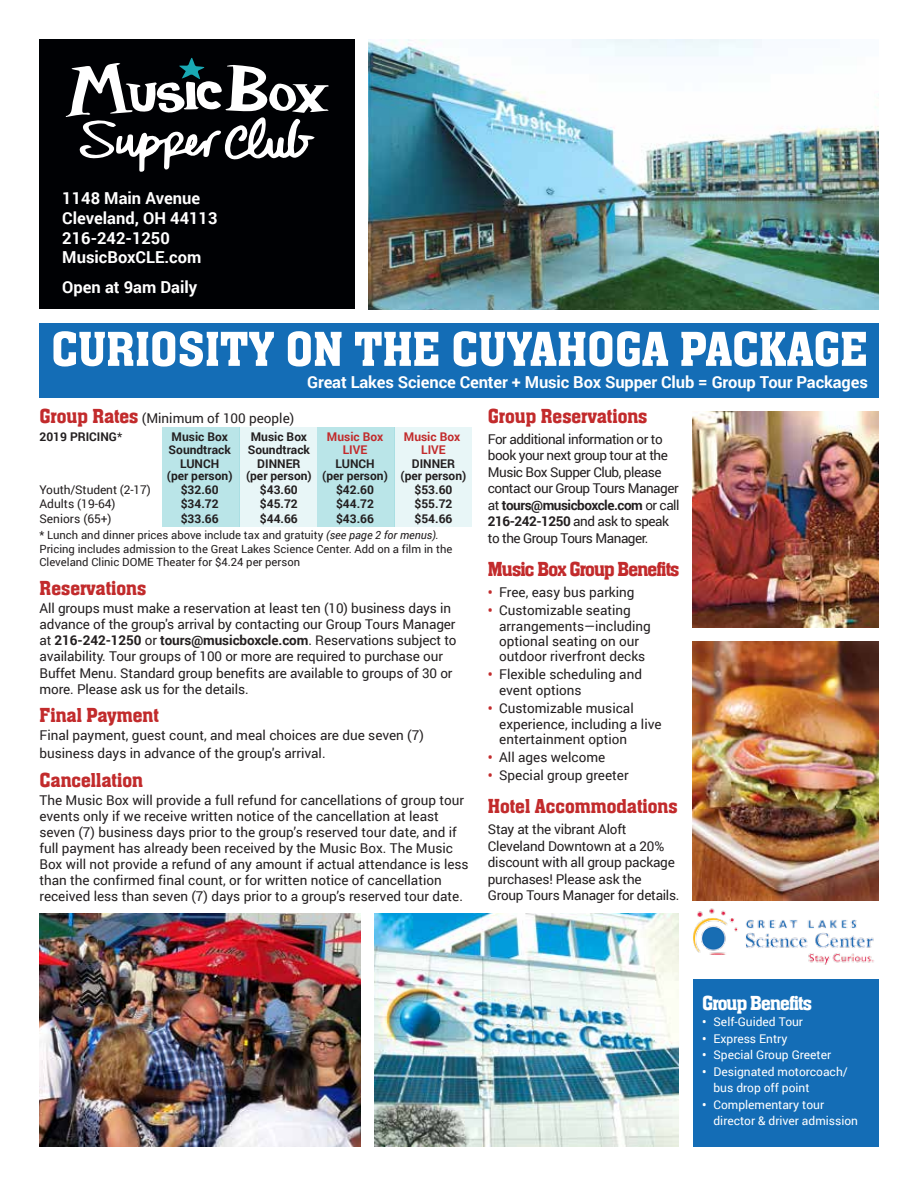
<style>
.page{position:relative;width:918px;height:1188px;background:#fff}
.page>*{position:absolute;margin:0;border:0;box-sizing:border-box;transform-origin:0 0}
.t1{font:51px "Aachen Medium Plain";color:#fff}
.t2{font:21px "Aachen Medium Plain";color:#c22b2c}
.t3{font:21px "Aachen Medium Plain";letter-spacing:-.04em;color:#c22b2c}
.t4{font:21px "Aachen Medium Plain";letter-spacing:-.04em;color:#fff}
.t5{font:700 16.5px/19.8px "Roboto";letter-spacing:-.005em;color:#fff}
.t6{font:13.5px/16px "Roboto";color:#231f20}
.t7{font:13.5px/16.5px "Roboto";letter-spacing:-.035em;color:#231f20}
.t8{font:700 12px/12px "Roboto";color:#231f20}
.t9{font:12px/16.5px "Roboto";color:#fff}
.t10{font:12px "Roboto";color:#231f20}
.t11{font:700 12px "Roboto";color:#c22b2c}
.t12{font:11.25px/13.5px "Roboto";color:#231f20}
.s1{font-family:"Aachen Medium Plain";font-size:21px;color:#c22b2c}
.s2{font-weight:400}
.s3{font-style:italic}
.s4{font-weight:700}
.s5{font-weight:700;color:#c22b2c}
</style>
<div class="page">
<img style="left:693px;top:412px;width:186px;height:216px">
<img style="left:369px;top:39px;width:510px;height:270px">
<div style="left:394px;top:428px;width:78px;height:99px;background:#e8f6f7"></div>
<div style="left:240px;top:428px;width:77px;height:99px;background:#e8f6f7"></div>
<div style="left:317px;top:428px;width:77px;height:99px;background:#bae5e8"></div>
<div style="left:162px;top:428px;width:78px;height:99px;background:#bae5e8"></div>
<div style="left:39px;top:39px;width:316px;height:270px;background:#000104"></div>
<svg style="left:66px;top:58px;width:262px;height:114px"></svg>
<div style="left:693px;top:979px;width:186px;height:168px;background:#146db6"></div>
<div style="left:39px;top:323px;width:840px;height:75px;background:#146db6"></div>
<img style="left:39px;top:914px;width:322px;height:233px">
<img style="left:693px;top:642px;width:186px;height:258px">
<img style="left:693px;top:908px;width:181px;height:57px">
<img style="left:374px;top:914px;width:305px;height:233px">
<p class="t5" style="left:62px;top:188px;width:157px">1148 Main Avenue<br>Cleveland, OH 44113<br>216-242-1250<br>MusicBoxCLE.com</p>
<p class="t5" style="left:62px;top:277px;width:137px">Open at 9am Daily</p>
<h1 class="t1" style="left:51px;top:321px;width:818px">CURIOSITY ON THE CUYAHOGA PACKAGE</h1>
<p class="t5" style="left:307px;top:372px;width:562px">Great Lakes Science Center + Music Box Supper Club = Group Tour Packages</p>
<p class="t6" style="left:39px;top:409px;width:256px"><span class="s1">Group Rates</span> (Minimum of 100 people)</p>
<p class="t8" style="left:39px;top:430px;width:84px">2019 PRICING<span class="s2">*</span></p>
<p class="t8" style="left:172px;top:430px;width:58px">Music Box</p>
<p class="t8" style="left:251px;top:430px;width:58px">Music Box</p>
<p class="t11" style="left:327px;top:428px;width:58px">Music Box</p>
<p class="t11" style="left:404px;top:428px;width:58px">Music Box</p>
<p class="t8" style="left:169px;top:443px;width:64px">Soundtrack</p>
<p class="t8" style="left:248px;top:443px;width:64px">Soundtrack</p>
<p class="t11" style="left:343px;top:441px;width:26px">LIVE</p>
<p class="t11" style="left:421px;top:441px;width:26px">LIVE</p>
<p class="t8" style="left:180px;top:457px;width:41px">LUNCH</p>
<p class="t8" style="left:257px;top:457px;width:45px">DINNER</p>
<p class="t8" style="left:335px;top:457px;width:41px">LUNCH</p>
<p class="t8" style="left:167px;top:457px;width:301px;text-indent:245px">DINNER (per person) (per person) (per person) (per person)</p>
<p class="t10" style="left:39px;top:481px;width:113px">Youth/Student (2-17)</p>
<p class="t8" style="left:181px;top:483px;width:39px">$32.60</p>
<p class="t8" style="left:260px;top:483px;width:39px">$43.60</p>
<p class="t8" style="left:336px;top:483px;width:39px">$42.60</p>
<p class="t8" style="left:415px;top:483px;width:39px">$53.60</p>
<p class="t10" style="left:39px;top:496px;width:78px">Adults (19-64)</p>
<p class="t8" style="left:181px;top:498px;width:39px">$34.72</p>
<p class="t8" style="left:260px;top:498px;width:39px">$45.72</p>
<p class="t8" style="left:336px;top:498px;width:39px">$44.72</p>
<p class="t8" style="left:415px;top:498px;width:39px">$55.72</p>
<p class="t10" style="left:39px;top:510px;width:74px">Seniors (65+)</p>
<p class="t8" style="left:181px;top:512px;width:39px">$33.66</p>
<p class="t8" style="left:260px;top:512px;width:39px">$44.66</p>
<p class="t8" style="left:336px;top:512px;width:39px">$43.66</p>
<p class="t8" style="left:415px;top:512px;width:39px">$54.66</p>
<p class="t12" style="left:39px;top:528px;width:414px">* Lunch and dinner prices above include tax and gratuity <span class="s3">(see page 2 for menus).<br></span>Pricing includes admission to the Great Lakes Science Center. Add on a film in the<br>Cleveland Clinic DOME Theater for $4.24 per person</p>
<h2 class="t2" style="left:39px;top:576px;width:108px">Reservations</h2>
<p class="t6" style="left:39px;top:599px;width:419px">All groups must make a reservation at least ten (10) business days in advance of the group's arrival by contacting our Group Tours Manager at <span class="s4">216-242-1250</span> or <span class="s4">tours@musicboxcle.com</span>. Reservations subject to availability. Tour groups of 100 or more are required to purchase our Buffet Menu. Standard group benefits are available to groups of 30 or more. Please ask us for the details.</p>
<h2 class="t2" style="left:39px;top:704px;width:121px">Final Payment</h2>
<p class="t6" style="left:39px;top:726px;width:386px;line-height:18px">Final payment, guest count, and meal choices are due seven (7) business days in advance of the group's arrival.</p>
<h2 class="t2" style="left:39px;top:768px;width:105px">Cancellation</h2>
<p class="t6" style="left:39px;top:791px;width:431px">The Music Box will provide a full refund for cancellations of group tour events only if we receive written notice of the cancellation at least seven (7) business days prior to the group’s reserved tour date, and if full payment has already been received by the Music Box. The Music Box will not provide a refund of any amount if actual attendance is less than the confirmed final count, or for written notice of cancellation received less than seven (7) days prior to a group’s reserved tour date.</p>
<h2 class="t2" style="left:488px;top:404px;width:161px">Group Reservations</h2>
<p class="t7" style="left:488px;top:430px;width:193px">For additional information or to book your next group tour at the<br>Music Box Supper Club, please contact our Group Tours Manager at <span class="s4">tours@musicboxcle.com</span> or call<br><span class="s4">216-242-1250</span> and ask to speak to the Group Tours Manager.</p>
<h2 class="t3" style="left:488px;top:557px;width:193px">Music Box Group Benefits</h2>
<p class="t6" style="left:488px;top:583px;width:148px"><span class="s5">•</span> Free, easy bus parking</p>
<p class="t6" style="left:499px;top:602px;width:153px;line-height:15.5px;text-indent:-11px"><span class="s5">•</span> Customizable seating arrangements—including optional seating on our outdoor riverfront decks</p>
<p class="t6" style="left:499px;top:665px;width:144px;line-height:16.5px;text-indent:-11px"><span class="s5">•</span> Flexible scheduling and event options</p>
<p class="t6" style="left:499px;top:700px;width:164px;line-height:15.6px;text-indent:-11px"><span class="s5">•</span> Customizable musical experience, including a live entertainment option</p>
<p class="t6" style="left:488px;top:749px;width:119px"><span class="s5">•</span> All ages welcome</p>
<p class="t6" style="left:488px;top:767px;width:142px"><span class="s5">•</span> Special group greeter</p>
<h2 class="t2" style="left:488px;top:795px;width:191px">Hotel Accommodations</h2>
<p class="t6" style="left:488px;top:821px;width:193px;line-height:16.5px">Stay at the vibrant Aloft<br>Cleveland Downtown at a 20% discount with all group package purchases! Please ask the<br>Group Tours Manager for details.</p>
<h2 class="t4" style="left:702px;top:992px;width:112px">Group Benefits</h2>
<p class="t9" style="left:702px;top:1013px;width:103px"><span class="s4">•</span> Self-Guided Tour</p>
<p class="t9" style="left:702px;top:1030px;width:87px"><span class="s4">•</span> Express Entry</p>
<p class="t9" style="left:702px;top:1046px;width:131px"><span class="s4">•</span> Special Group Greeter</p>
<p class="t9" style="left:714px;top:1063px;width:136px;text-indent:-11px"><span class="s4">•</span> Designated motorcoach/ bus drop off point</p>
<p class="t9" style="left:714px;top:1096px;width:146px;text-indent:-11px"><span class="s4">•</span> Complementary tour director &amp; driver admission</p>
</div>
